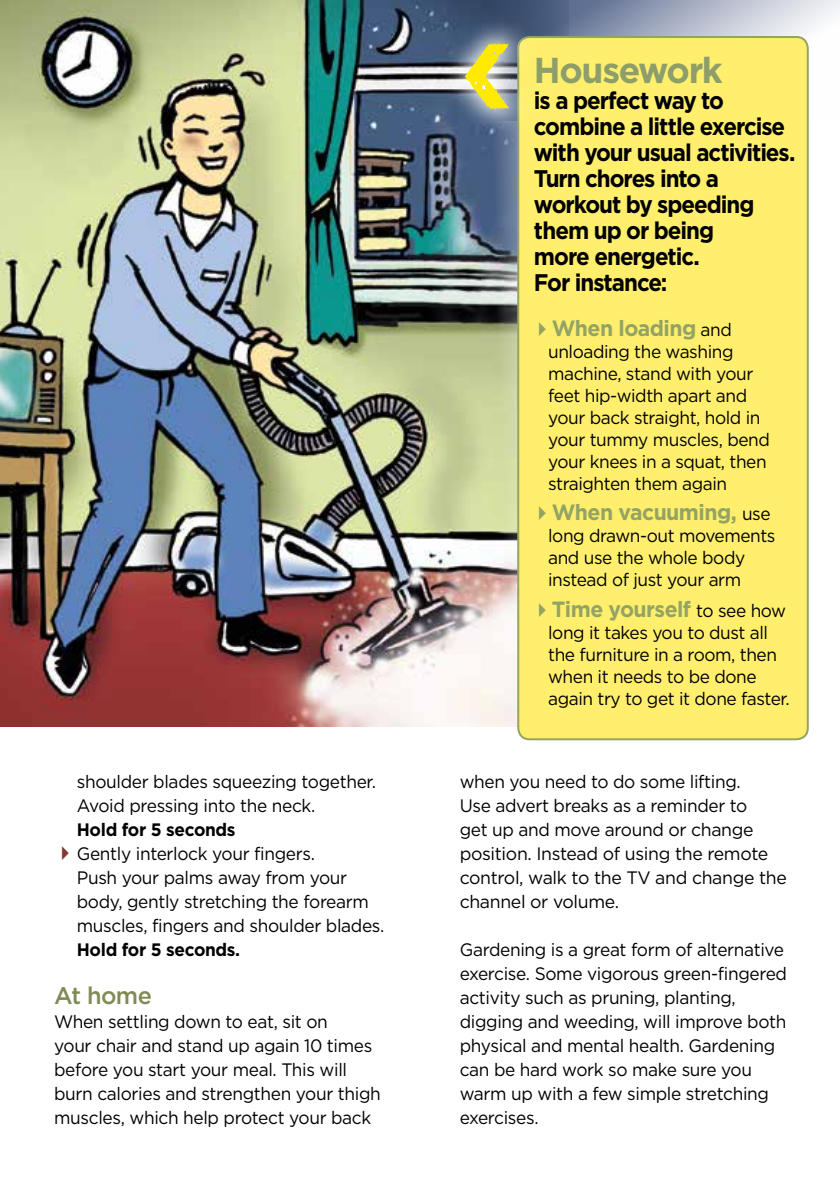
<style>
.page{position:relative;width:840px;height:1191px;background:#fff}
.page>*{position:absolute;margin:0;border:0;box-sizing:border-box;transform-origin:0 0}
.t1{font:700 36px "Gotham";letter-spacing:-.04em;color:#8d9e6b}
.t2{font:700 24px/26px "Gotham";letter-spacing:-.045em;color:#000;scale:.93 1}
.t3{font:500 24px "Gotham";letter-spacing:-.025em;color:#7e8b55}
.t4{font:700 22px "Gotham";letter-spacing:-.025em;color:#93a363;scale:.96 1}
.t5{font:18px/24px "Gotham";letter-spacing:-.02em;color:#000;scale:.96 1}
.t6{font:700 18px "Gotham";letter-spacing:-.02em;color:#000;scale:.96 1}
.s1{color:#853930}
.s2{font-weight:400;font-size:18px;color:#000}
</style>
<div class="page">
<svg style="left:568px;top:0;width:271px;height:120px"></svg>
<img style="left:0;top:0;width:568px;height:726px">
<div style="left:518px;top:37px;width:289px;height:702px;background:#ffef6d;border-radius:11px"></div>
<div style="left:517px;top:36px;width:291px;height:704px;border:2px solid #93a363;border-radius:11px"></div>
<div style="left:440px;top:18px;width:93px;height:117px;background:#fff;opacity:.92"></div>
<svg style="left:459px;top:34px;width:58px;height:102px;background:#9ba17f"></svg>
<p class="t5" style="left:77px;top:769px;width:313px">shoulder blades squeezing together.<br>Avoid pressing into the neck.</p>
<p class="t6" style="left:77px;top:818px;width:167px">Hold for 5 seconds</p>
<p class="t5" style="left:77px;top:841px;width:322px;text-indent:-23px"><span class="s1">✔</span>Gently interlock your fingers.<br>Push your palms away from your body, gently stretching the forearm muscles, fingers and shoulder blades.</p>
<p class="t6" style="left:77px;top:938px;width:172px">Hold for 5 seconds.</p>
<h2 class="t3" style="left:54px;top:980px;width:99px">At home</h2>
<p class="t5" style="left:54px;top:1009px;width:341px">When settling down to eat, sit on<br>your chair and stand up again 10 times before you start your meal. This will burn calories and strengthen your thigh muscles, which help protect your back</p>
<h1 class="t1" style="left:533px;top:46px;width:190px">Housework</h1>
<h2 class="t2" style="left:533px;top:87px;width:282px">is a perfect way to combine a little exercise with your usual activities.<br>Turn chores into a workout by speeding them up or being<br>more energetic.<br>For instance:</h2>
<p class="t4" style="left:531px;top:313px;width:210px">✔When loading <span class="s2">and</span></p>
<p class="t5" style="left:548px;top:340px;width:232px;line-height:22px">unloading the washing machine, stand with your feet hip-width apart and your back straight, hold in your tummy muscles, bend your knees in a squat, then straighten them again</p>
<p class="t4" style="left:531px;top:498px;width:251px">✔When vacuuming, <span class="s2">use</span></p>
<p class="t5" style="left:548px;top:524px;width:238px;line-height:22px">long drawn-out movements and use the whole body instead of just your arm</p>
<p class="t4" style="left:531px;top:594px;width:267px">✔Time yourself <span class="s2">to see how</span></p>
<p class="t5" style="left:548px;top:621px;width:253px;line-height:22px">long it takes you to dust all the furniture in a room, then when it needs to be done again try to get it done faster.</p>
<p class="t5" style="left:459px;top:769px;width:342px">when you need to do some lifting.<br>Use advert breaks as a reminder to<br>get up and move around or change position. Instead of using the remote control, walk to the TV and change the channel or volume.</p>
<p class="t5" style="left:459px;top:937px;width:342px">Gardening is a great form of alternative exercise. Some vigorous green-fingered activity such as pruning, planting, digging and weeding, will improve both physical and mental health. Gardening can be hard work so make sure you warm up with a few simple stretching exercises.</p>
</div>
